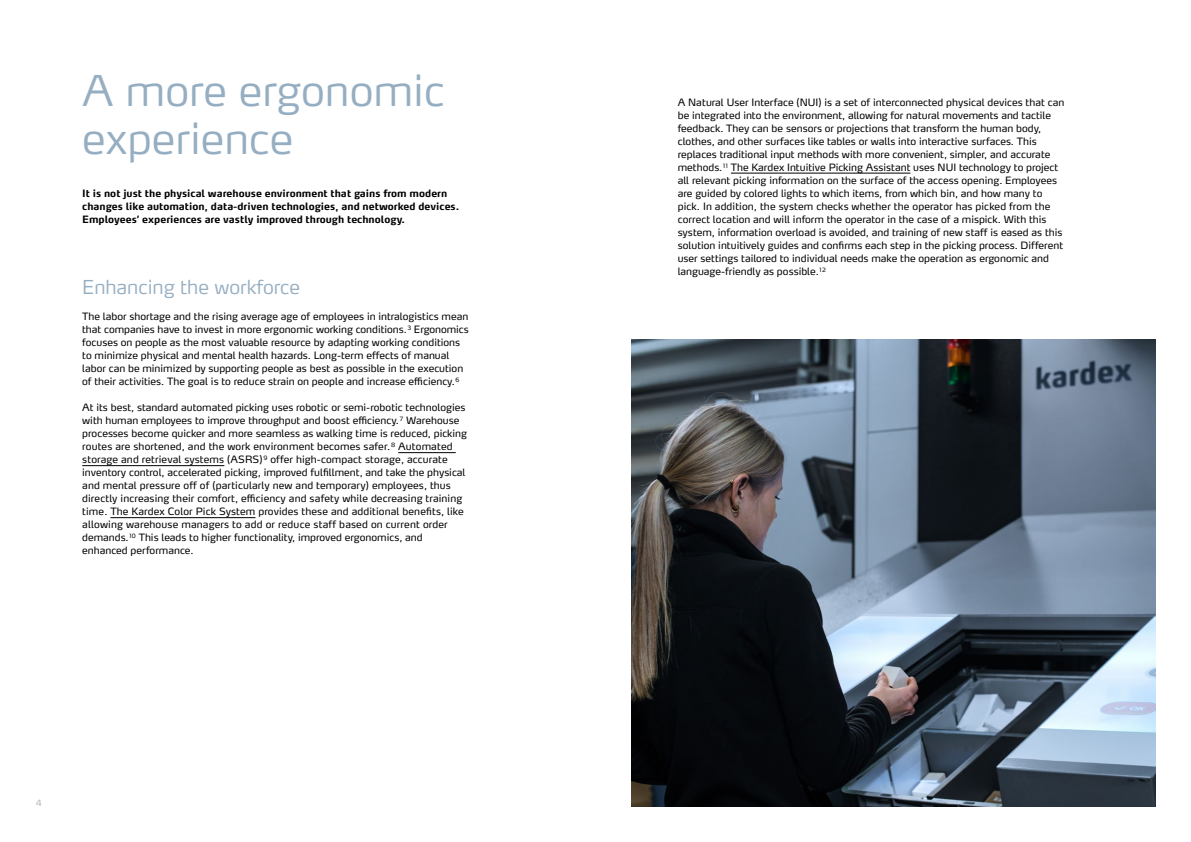
<style>
.page{position:relative;width:1191px;height:842px;background:#fff}
.page>*{position:absolute;margin:0;border:0;box-sizing:border-box;transform-origin:0 0}
.t1{font:300 42px/48px "Max Pro";color:#96aec2}
.t2{font:300 19px "Max Pro";color:#96aec2}
.t3{font:10px/13px "Max Pro";color:#000}
.t4{font:700 10px/13px "Max Pro";color:#000}
.t5{font:300 8.5px "Max Pro";color:#a8aca9}
</style>
<div class="page">
<img style="left:631px;top:340px;width:524px;height:466px">
<hr style="left:398px;top:452px;width:58px;height:1px;background:#000">
<hr style="left:82px;top:465px;width:142px;height:1px;background:#000">
<hr style="left:110px;top:517px;width:145px;height:1px;background:#000">
<hr style="left:731px;top:173px;width:179px;height:1px;background:#000">
<h1 class="t1" style="left:82px;top:62px;width:364px">A more ergonomic experience</h1>
<p class="t4" style="left:82px;top:185px;width:378px">It is not just the physical warehouse environment that gains from modern changes like automation, data-driven technologies, and networked devices.<br>Employees’ experiences are vastly improved through technology.</p>
<h2 class="t2" style="left:82px;top:271px;width:219px">Enhancing the workforce</h2>
<p class="t3" style="left:82px;top:309px;width:388px">The labor shortage and the rising average age of employees in intralogistics mean that companies have to invest in more ergonomic working conditions.<sup>3</sup> Ergonomics focuses on people as the most valuable resource by adapting working conditions to minimize physical and mental health hazards. Long-term effects of manual labor can be minimized by supporting people as best as possible in the execution of their activities. The goal is to reduce strain on people and increase efficiency.<sup>6</sup></p>
<p class="t3" style="left:82px;top:400px;width:386px">At its best, standard automated picking uses robotic or semi-robotic technologies with human employees to improve throughput and boost efficiency.<sup>7</sup> Warehouse processes become quicker and more seamless as walking time is reduced, picking routes are shortened, and the work environment becomes safer. <sup>8</sup> Automated storage and retrieval systems (ASRS)<sup>9</sup> offer high-compact storage, accurate inventory control, accelerated picking, improved fulfillment, and take the physical and mental pressure off of (particularly new and temporary) employees, thus directly increasing their comfort, efficiency and safety while decreasing training time. The Kardex Color Pick System provides these and additional benefits, like allowing warehouse managers to add or reduce staff based on current order demands.<sup>10</sup> This leads to higher functionality, improved ergonomics, and enhanced performance.</p>
<p class="t5" style="left:36px;top:796px;width:8px">4</p>
<p class="t3" style="left:677px;top:95px;width:388px">A Natural User Interface (NUI) is a set of interconnected physical devices that can be integrated into the environment, allowing for natural movements and tactile feedback. They can be sensors or projections that transform the human body, clothes, and other surfaces like tables or walls into interactive surfaces. This replaces traditional input methods with more convenient, simpler, and accurate methods.<sup>11</sup> The Kardex Intuitive Picking Assistant uses NUI technology to project all relevant picking information on the surface of the access opening. Employees are guided by colored lights to which items, from which bin, and how many to pick. In addition, the system checks whether the operator has picked from the correct location and will inform the operator in the case of a mispick. With this system, information overload is avoided, and training of new staff is eased as this solution intuitively guides and confirms each step in the picking process. Different user settings tailored to individual needs make the operation as ergonomic and language-friendly as possible.<sup>12</sup></p>
</div>
